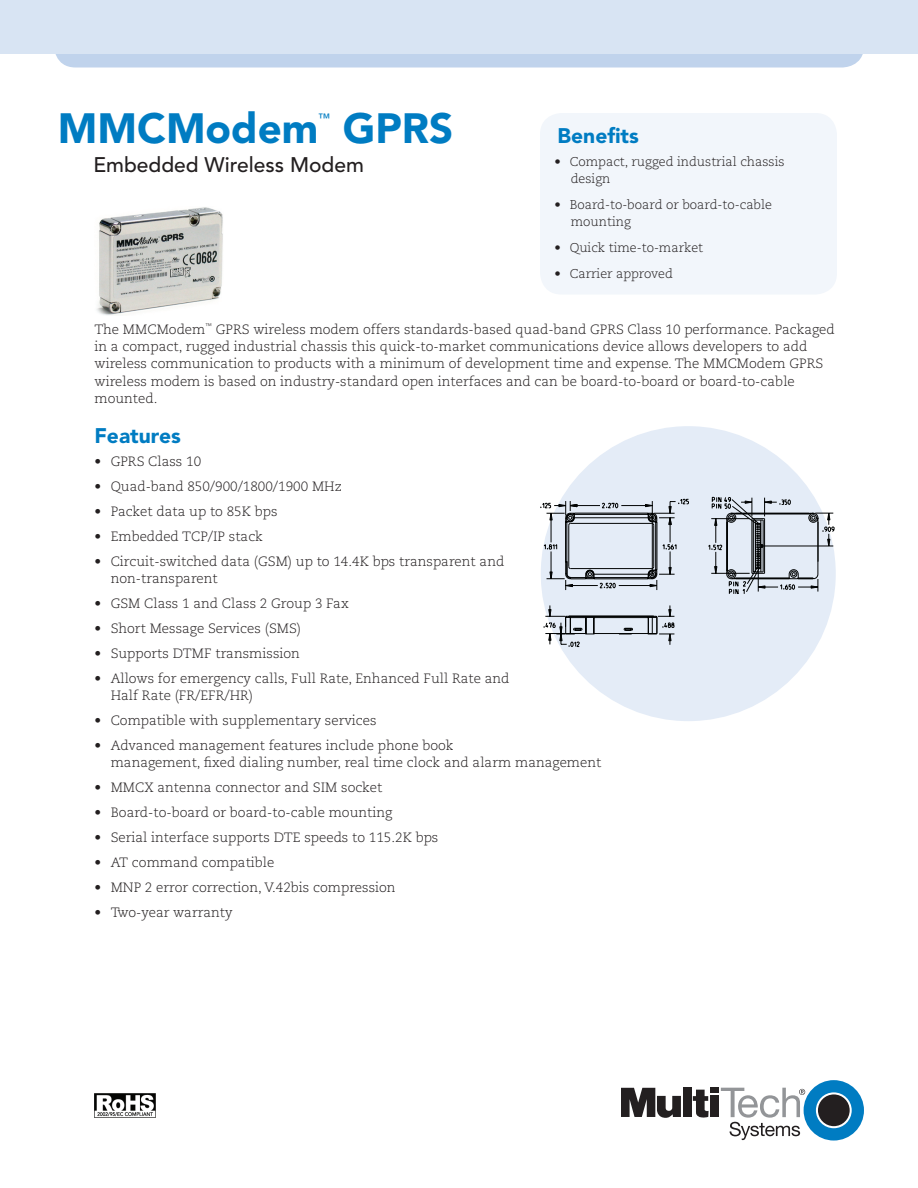
<style>
.page{position:relative;width:918px;height:1188px;background:#fff}
.page>*{position:absolute;margin:0;border:0;box-sizing:border-box;transform-origin:0 0}
.t1{font:900 42px "Avenir";color:#007cc2}
.t2{font:500 21px "Avenir";color:#231f20}
.t3{font:900 21px "Avenir";color:#007cc2}
.t4{font:300 13.5px/17.2px "Caecilia";color:#231f20}
.t5{font:300 12.75px/17.2px "Caecilia";color:#231f20}
.t6{font:500 12px "Avenir";color:#007cc2}
</style>
<div class="page">
<svg style="left:55px;top:54px;width:808px;height:14px;background:#c3d5ec"></svg>
<div style="left:0;top:0;width:918px;height:54px;background:#d8e4f3"></div>
<div style="left:804px;top:1080px;width:60px;height:61px;background:#007cc2;border-radius:50%"></div>
<svg style="left:816px;top:1092px;width:36px;height:36px"></svg>
<div style="left:818px;top:1094px;width:32px;height:32px;background:#231f20;border-radius:50%"></div>
<div style="left:683px;top:1088px;width:9px;height:29px;background:#231f20"></div>
<div style="left:710px;top:1096px;width:9px;height:21px;background:#231f20"></div>
<div style="left:710px;top:1088px;width:9px;height:5px;background:#231f20"></div>
<svg style="left:621px;top:1088px;width:60px;height:30px"></svg>
<svg style="left:693px;top:1090px;width:16px;height:28px"></svg>
<svg style="left:721px;top:1088px;width:84px;height:52px"></svg>
<div style="left:540px;top:113px;width:297px;height:182px;background:#f2f6fb;border-radius:22px"></div>
<div style="left:541px;top:426px;width:295px;height:295px;background:#e4ecf7;border-radius:50%"></div>
<svg style="left:540px;top:496px;width:294px;height:151px"></svg>
<img style="left:94px;top:1094px;width:62px;height:23px">
<img style="left:96px;top:207px;width:127px;height:108px">
<h1 class="t1" style="left:58px;top:103px;width:262px">MMCModem</h1>
<p class="t6" style="left:318px;top:111px;width:13px">™</p>
<h1 class="t1" style="left:343px;top:103px;width:112px">GPRS</h1>
<h2 class="t2" style="left:93px;top:152px;width:272px">Embedded Wireless Modem</h2>
<h2 class="t3" style="left:558px;top:123px;width:83px">Benefits</h2>
<p class="t5" style="left:571px;top:153px;width:215px;text-indent:-16px">• Compact, rugged industrial chassis design</p>
<p class="t5" style="left:571px;top:196px;width:203px;text-indent:-16px">• Board-to-board or board-to-cable mounting</p>
<p class="t5" style="left:555px;top:239px;width:150px">• Quick time-to-market</p>
<p class="t5" style="left:555px;top:265px;width:120px">• Carrier approved</p>
<p class="t4" style="left:94px;top:321px;width:742px">The MMCModem<sup>™</sup> GPRS wireless modem offers standards-based quad-band GPRS Class 10 performance. Packaged in a compact, rugged industrial chassis this quick-to-market communications device allows developers to add wireless communication to products with a minimum of development time and expense. The MMCModem GPRS wireless modem is based on industry-standard open interfaces and can be board-to-board or board-to-cable mounted.</p>
<h2 class="t3" style="left:94px;top:423px;width:88px">Features</h2>
<p class="t4" style="left:94px;top:453px;width:108px">• GPRS Class 10</p>
<p class="t4" style="left:94px;top:478px;width:249px">• Quad-band 850/900/1800/1900 MHz</p>
<p class="t4" style="left:94px;top:503px;width:185px">• Packet data up to 85K bps</p>
<p class="t4" style="left:94px;top:528px;width:170px">• Embedded TCP/IP stack</p>
<p class="t4" style="left:111px;top:554px;width:395px;line-height:16.5px;text-indent:-16px">• Circuit-switched data (GSM) up to 14.4K bps transparent and non-transparent</p>
<p class="t4" style="left:95px;top:595px;width:256px">• GSM Class 1 and Class 2 Group 3 Fax</p>
<p class="t4" style="left:95px;top:620px;width:208px">• Short Message Services (SMS)</p>
<p class="t4" style="left:95px;top:645px;width:207px">• Supports DTMF transmission</p>
<p class="t4" style="left:111px;top:671px;width:400px;line-height:16.5px;text-indent:-16px">• Allows for emergency calls, Full Rate, Enhanced Full Rate and<br>Half Rate (FR/EFR/HR)</p>
<p class="t4" style="left:95px;top:712px;width:284px">• Compatible with supplementary services</p>
<p class="t4" style="left:111px;top:738px;width:492px;line-height:16.5px;text-indent:-16px">• Advanced management features include phone book<br>management, fixed dialing number, real time clock and alarm management</p>
<p class="t4" style="left:94px;top:779px;width:289px">• MMCX antenna connector and SIM socket</p>
<p class="t4" style="left:94px;top:804px;width:299px">• Board-to-board or board-to-cable mounting</p>
<p class="t4" style="left:94px;top:829px;width:345px">• Serial interface supports DTE speeds to 115.2K bps</p>
<p class="t4" style="left:94px;top:854px;width:181px">• AT command compatible</p>
<p class="t4" style="left:94px;top:879px;width:303px">• MNP 2 error correction, V.42bis compression</p>
<p class="t4" style="left:94px;top:905px;width:140px">• Two-year warranty</p>
</div>
